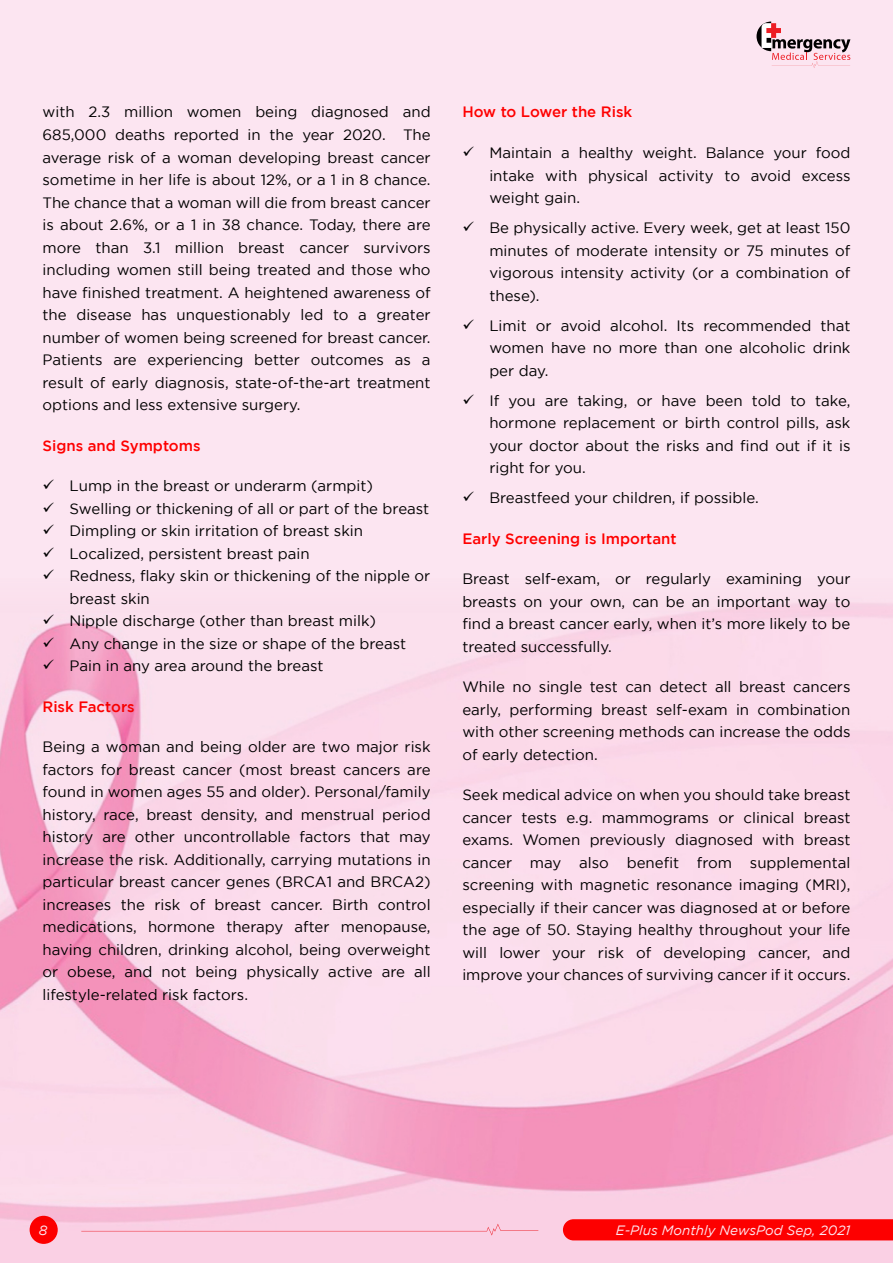
<style>
.page{position:relative;width:893px;height:1263px;background:#fce5f1}
.page>*{position:absolute;margin:0;border:0;box-sizing:border-box;transform-origin:0 0}
.t1{font:15px/22.5px "Gotham";color:#000;text-align:justify}
.t2{font:500 15px "Gotham";color:#f00}
.t3{font:italic 13.5px "Gotham";color:#fff}
</style>
<div class="page">
<svg style="left:756px;top:22px;width:94px;height:46px"></svg>
<img style="left:0;top:602px;width:893px;height:661px">
<svg style="left:44px;top:614px;width:10px;height:10px"></svg>
<svg style="left:44px;top:637px;width:10px;height:10px"></svg>
<svg style="left:44px;top:659px;width:10px;height:10px"></svg>
<p class="t1" style="left:43px;top:102px;width:390px">with 2.3 million women being diagnosed and 685,000 deaths reported in the year 2020. The average risk of a woman developing breast cancer sometime in her life is about 12%, or a 1 in 8 chance.<br>The chance that a woman will die from breast cancer is about 2.6%, or a 1 in 38 chance. Today, there are more than 3.1 million breast cancer survivors including women still being treated and those who have finished treatment. A heightened awareness of the disease has unquestionably led to a greater number of women being screened for breast cancer.<br>Patients are experiencing better outcomes as a result of early diagnosis, state-of-the-art treatment options and less extensive surgery.</p>
<p class="t2" style="left:43px;top:440px;width:160px">Signs and Symptoms</p>
<p class="t1" style="left:70px;top:475px;width:362px;text-align:left">Lump in the breast or underarm (armpit)<br>Swelling or thickening of all or part of the breast Dimpling or skin irritation of breast skin Localized, persistent breast pain<br>Redness, flaky skin or thickening of the nipple or breast skin<br>Nipple discharge (other than breast milk)<br>Any change in the size or shape of the breast Pain in any area around the breast</p>
<p class="t2" style="left:43px;top:701px;width:94px">Risk Factors</p>
<p class="t1" style="left:43px;top:736px;width:390px">Being a woman and being older are two major risk factors for breast cancer (most breast cancers are found in women ages 55 and older). Personal/family history, race, breast density, and menstrual period history are other uncontrollable factors that may increase the risk. Additionally, carrying mutations in particular breast cancer genes (BRCA1 and BRCA2) increases the risk of breast cancer. Birth control medications, hormone therapy after menopause, having children, drinking alcohol, being overweight or obese, and not being physically active are all lifestyle-related risk factors.</p>
<p class="t2" style="left:462px;top:107px;width:171px">How to Lower the Risk</p>
<p class="t1" style="left:489px;top:142px;width:363px">Maintain a healthy weight. Balance your food intake with physical activity to avoid excess weight gain.</p>
<p class="t1" style="left:489px;top:217px;width:363px">Be physically active. Every week, get at least 150 minutes of moderate intensity or 75 minutes of vigorous intensity activity (or a combination of these).</p>
<p class="t1" style="left:489px;top:315px;width:363px">Limit or avoid alcohol. Its recommended that women have no more than one alcoholic drink per day.</p>
<p class="t1" style="left:489px;top:390px;width:363px">If you are taking, or have been told to take, hormone replacement or birth control pills, ask your doctor about the risks and find out if it is right for you.</p>
<p class="t1" style="left:489px;top:487px;width:271px">Breastfeed your children, if possible.</p>
<p class="t2" style="left:462px;top:533px;width:216px">Early Screening is Important</p>
<p class="t1" style="left:462px;top:568px;width:390px">Breast self-exam, or regularly examining your breasts on your own, can be an important way to find a breast cancer early, when it’s more likely to be treated successfully.</p>
<p class="t1" style="left:462px;top:676px;width:390px">While no single test can detect all breast cancers early, performing breast self-exam in combination with other screening methods can increase the odds of early detection.</p>
<p class="t1" style="left:462px;top:784px;width:390px">Seek medical advice on when you should take breast cancer tests e.g. mammograms or clinical breast exams. Women previously diagnosed with breast cancer may also benefit from supplemental screening with magnetic resonance imaging (MRI), especially if their cancer was diagnosed at or before the age of 50. Staying healthy throughout your life will lower your risk of developing cancer, and improve your chances of surviving cancer if it occurs.</p>
<p class="t3" style="left:39px;top:1225px;width:10px">8</p>
<p class="t3" style="left:616px;top:1225px;width:236px">E-Plus Monthly NewsPod Sep, 2021</p>
</div>
